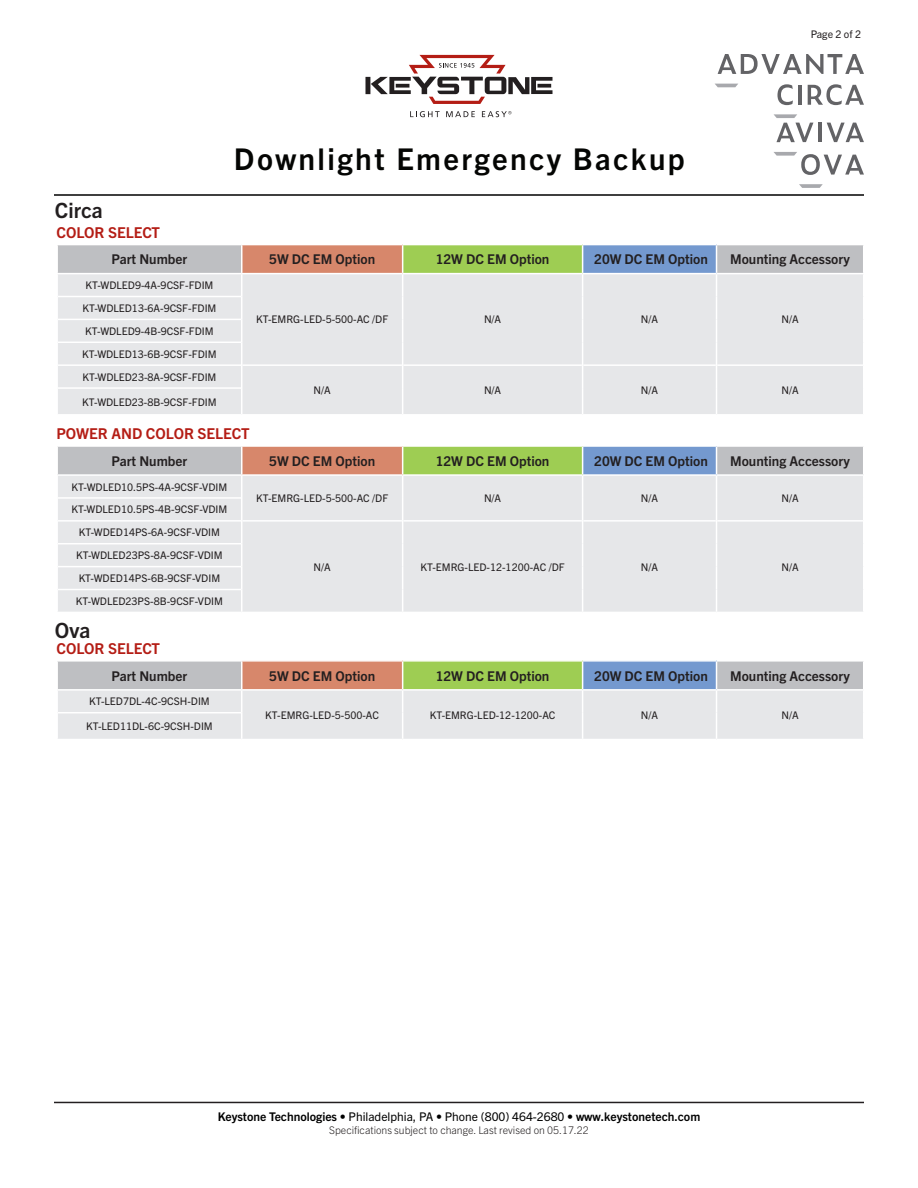
<style>
.page{position:relative;width:918px;height:1188px;background:#fff}
.page>*{position:absolute;margin:0;border:0;box-sizing:border-box;transform-origin:0 0}
.t1{font:700 30px "Trade Gothic Next LT Pro";letter-spacing:.08em;color:#040503}
.t2{font:700 21px "Trade Gothic Next LT Pro";color:#231f20}
.t3{font:700 15px "Trade Gothic Next LT Pro";color:#b41d15}
.t4{font:700 13.5px "Trade Gothic Next LT Pro";color:#231f20}
.t5{font:700 12px "Trade Gothic Next LT Pro";color:#000}
.t6{font:10.5px "Trade Gothic Next LT Pro";color:#231f20}
.t7{font:300 10.5px "Trade Gothic Next LT Pro";color:#231f20}
.s1{font-weight:400}
</style>
<div class="page">
<hr style="left:54px;top:1102px;width:810px;height:1px;background:#231f20">
<hr style="left:54px;top:194px;width:810px;height:2px;background:#000">
<svg style="left:365px;top:55px;width:188px;height:49px"></svg>
<svg style="left:410px;top:111px;width:30px;height:6px"></svg>
<svg style="left:446px;top:111px;width:29px;height:6px"></svg>
<svg style="left:482px;top:111px;width:30px;height:6px"></svg>
<svg style="left:57px;top:245px;width:807px;height:169px;background:#dedfdc"></svg>
<hr style="left:403px;top:364px;width:179px;height:2px;background:#fff">
<hr style="left:242px;top:364px;width:160px;height:2px;background:#fff">
<svg style="left:57px;top:446px;width:807px;height:166px;background:#dededc"></svg>
<hr style="left:403px;top:520px;width:179px;height:2px;background:#fff">
<hr style="left:242px;top:520px;width:160px;height:2px;background:#fff">
<svg style="left:718px;top:54px;width:146px;height:20px"></svg>
<svg style="left:715px;top:84px;width:23px;height:3px"></svg>
<hr style="left:818px;top:123px;width:4px;height:19px;background:#636366">
<svg style="left:827px;top:123px;width:37px;height:19px"></svg>
<svg style="left:777px;top:84px;width:16px;height:21px"></svg>
<hr style="left:798px;top:85px;width:4px;height:20px;background:#636366">
<svg style="left:808px;top:84px;width:56px;height:21px"></svg>
<svg style="left:774px;top:114px;width:39px;height:28px"></svg>
<svg style="left:774px;top:152px;width:90px;height:23px"></svg>
<svg style="left:799px;top:184px;width:24px;height:4px"></svg>
<svg style="left:57px;top:661px;width:807px;height:78px;background:#d4d5ce"></svg>
<p class="t2" style="left:55px;top:196px;width:49px">Circa</p>
<p class="t1" style="left:234px;top:138px;width:453px">Downlight Emergency Backup</p>
<p class="t6" style="left:811px;top:27px;width:52px">Page 2 of 2</p>
<p class="t3" style="left:56px;top:222px;width:105px">COLOR SELECT</p>
<p class="t4" style="left:112px;top:250px;width:77px">Part Number</p>
<p class="t4" style="left:269px;top:250px;width:107px">5W DC EM Option</p>
<p class="t4" style="left:436px;top:250px;width:115px">12W DC EM Option</p>
<p class="t4" style="left:594px;top:250px;width:115px">20W DC EM Option</p>
<p class="t4" style="left:730px;top:250px;width:121px">Mounting Accessory</p>
<p class="t6" style="left:85px;top:278px;width:130px">KT-WDLED9-4A-9CSF-FDIM</p>
<p class="t6" style="left:256px;top:312px;width:134px">KT-EMRG-LED-5-500-AC /DF</p>
<p class="t6" style="left:484px;top:312px;width:19px">N/A</p>
<p class="t6" style="left:641px;top:312px;width:19px">N/A</p>
<p class="t6" style="left:782px;top:312px;width:19px">N/A</p>
<p class="t6" style="left:82px;top:301px;width:136px">KT-WDLED13-6A-9CSF-FDIM</p>
<p class="t6" style="left:85px;top:324px;width:130px">KT-WDLED9-4B-9CSF-FDIM</p>
<p class="t6" style="left:82px;top:347px;width:136px">KT-WDLED13-6B-9CSF-FDIM</p>
<p class="t6" style="left:82px;top:370px;width:136px">KT-WDLED23-8A-9CSF-FDIM</p>
<p class="t6" style="left:314px;top:383px;width:19px">N/A</p>
<p class="t6" style="left:484px;top:383px;width:19px">N/A</p>
<p class="t6" style="left:641px;top:383px;width:19px">N/A</p>
<p class="t6" style="left:782px;top:383px;width:19px">N/A</p>
<p class="t6" style="left:82px;top:394px;width:136px">KT-WDLED23-8B-9CSF-FDIM</p>
<p class="t3" style="left:56px;top:423px;width:195px">POWER AND COLOR SELECT</p>
<p class="t4" style="left:112px;top:451px;width:77px">Part Number</p>
<p class="t4" style="left:269px;top:451px;width:107px">5W DC EM Option</p>
<p class="t4" style="left:436px;top:451px;width:115px">12W DC EM Option</p>
<p class="t4" style="left:594px;top:451px;width:115px">20W DC EM Option</p>
<p class="t4" style="left:730px;top:451px;width:121px">Mounting Accessory</p>
<p class="t6" style="left:72px;top:479px;width:157px">KT-WDLED10.5PS-4A-9CSF-VDIM</p>
<p class="t6" style="left:256px;top:491px;width:134px">KT-EMRG-LED-5-500-AC /DF</p>
<p class="t6" style="left:484px;top:491px;width:19px">N/A</p>
<p class="t6" style="left:641px;top:491px;width:19px">N/A</p>
<p class="t6" style="left:782px;top:491px;width:19px">N/A</p>
<p class="t6" style="left:71px;top:502px;width:157px">KT-WDLED10.5PS-4B-9CSF-VDIM</p>
<p class="t6" style="left:79px;top:525px;width:143px">KT-WDED14PS-6A-9CSF-VDIM</p>
<p class="t6" style="left:314px;top:560px;width:19px">N/A</p>
<p class="t6" style="left:421px;top:560px;width:146px">KT-EMRG-LED-12-1200-AC /DF</p>
<p class="t6" style="left:641px;top:560px;width:19px">N/A</p>
<p class="t6" style="left:782px;top:560px;width:19px">N/A</p>
<p class="t6" style="left:76px;top:548px;width:148px">KT-WDLED23PS-8A-9CSF-VDIM</p>
<p class="t6" style="left:79px;top:571px;width:143px">KT-WDED14PS-6B-9CSF-VDIM</p>
<p class="t6" style="left:76px;top:594px;width:148px">KT-WDLED23PS-8B-9CSF-VDIM</p>
<p class="t2" style="left:55px;top:615px;width:37px">Ova</p>
<p class="t3" style="left:56px;top:638px;width:105px">COLOR SELECT</p>
<p class="t4" style="left:112px;top:666px;width:77px">Part Number</p>
<p class="t4" style="left:269px;top:666px;width:107px">5W DC EM Option</p>
<p class="t4" style="left:436px;top:666px;width:115px">12W DC EM Option</p>
<p class="t4" style="left:594px;top:666px;width:115px">20W DC EM Option</p>
<p class="t4" style="left:730px;top:666px;width:121px">Mounting Accessory</p>
<p class="t6" style="left:89px;top:694px;width:122px">KT-LED7DL-4C-9CSH-DIM</p>
<p class="t6" style="left:265px;top:708px;width:115px">KT-EMRG-LED-5-500-AC</p>
<p class="t6" style="left:430px;top:708px;width:127px">KT-EMRG-LED-12-1200-AC</p>
<p class="t6" style="left:641px;top:708px;width:19px">N/A</p>
<p class="t6" style="left:782px;top:708px;width:19px">N/A</p>
<p class="t6" style="left:86px;top:719px;width:128px">KT-LED11DL-6C-9CSH-DIM</p>
<p class="t5" style="left:218px;top:1109px;width:484px">Keystone Technologies • <span class="s1">Philadelphia, PA</span> • <span class="s1">Phone (800) 464-2680 •</span> www.keystonetech.com</p>
<p class="t7" style="left:329px;top:1123px;width:261px">Specifications subject to change. Last revised on 05.17.22</p>
</div>
